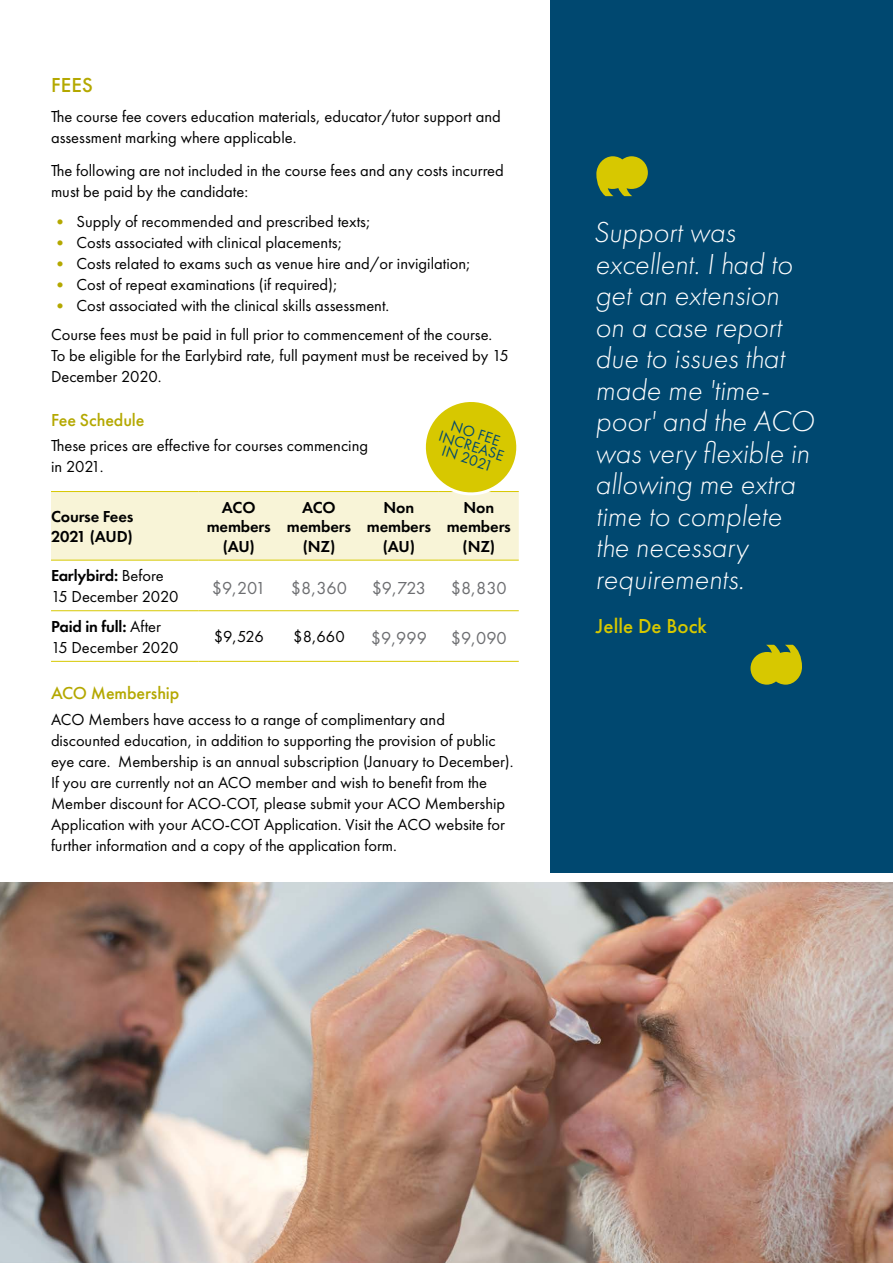
<style>
.page{position:relative;width:893px;height:1263px;background:#fff}
.page>*{position:absolute;margin:0;border:0;box-sizing:border-box;transform-origin:0 0}
.t1{font:italic 300 30px/31.5px "Futura PT";color:#fff}
.t2{font:500 21px "Futura PT";color:#d7c800}
.t3{font:500 21px "Futura PT";color:#b4a800}
.t4{font:18px "Futura PT";color:#6d6e71}
.t5{font:500 18px "Futura PT";letter-spacing:-.01em;color:#b4a800}
.t6{font:16.5px/21px "Futura PT";color:#000}
.t7{font:600 16.5px/19.5px "Futura PT";letter-spacing:-.01em;color:#000;text-align:center}
.t8{font:15.6px/13px "Futura PT";color:#004870;text-align:center}
.s1{font-weight:800;font-size:18px;color:#b4a800}
.s2{font-weight:600}
</style>
<div class="page">
<svg style="left:51px;top:611px;width:468px;height:50px"></svg>
<hr style="left:51px;top:560px;width:147px;height:1px;background:#d7c800">
<hr style="left:198px;top:560px;width:81px;height:1px;background:#d7c800">
<hr style="left:279px;top:560px;width:80px;height:1px;background:#d7c800">
<hr style="left:359px;top:560px;width:80px;height:1px;background:#d7c800">
<hr style="left:439px;top:560px;width:80px;height:1px;background:#d7c800">
<hr style="left:51px;top:610px;width:147px;height:1px;background:#d7c800">
<hr style="left:198px;top:610px;width:81px;height:1px;background:#d7c800">
<hr style="left:279px;top:610px;width:80px;height:1px;background:#d7c800">
<hr style="left:359px;top:610px;width:80px;height:1px;background:#d7c800">
<hr style="left:439px;top:610px;width:80px;height:1px;background:#d7c800">
<hr style="left:51px;top:661px;width:147px;height:1px;background:#d7c800">
<hr style="left:198px;top:661px;width:81px;height:1px;background:#d7c800">
<hr style="left:279px;top:661px;width:80px;height:1px;background:#d7c800">
<hr style="left:359px;top:661px;width:80px;height:1px;background:#d7c800">
<hr style="left:439px;top:661px;width:80px;height:1px;background:#d7c800">
<svg style="left:51px;top:402px;width:468px;height:158px"></svg>
<div style="left:551px;top:0;width:342px;height:873px;background:#004870"></div>
<svg style="left:750px;top:645px;width:52px;height:40px"></svg>
<svg style="left:596px;top:156px;width:52px;height:40px"></svg>
<img style="left:0;top:882px;width:893px;height:381px">
<p class="t3" style="left:51px;top:72px;width:43px">FEES</p>
<p class="t6" style="left:51px;top:105px;width:451px">The course fee covers education materials, educator/tutor support and assessment marking where applicable.</p>
<p class="t6" style="left:51px;top:160px;width:454px">The following are not included in the course fees and any costs incurred must be paid by the candidate:</p>
<p class="t6" style="left:51px;top:211px;width:321px"><span class="s1">•</span> Supply of recommended and prescribed texts;</p>
<p class="t6" style="left:51px;top:232px;width:293px"><span class="s1">•</span> Costs associated with clinical placements;</p>
<p class="t6" style="left:51px;top:253px;width:421px"><span class="s1">•</span> Costs related to exams such as venue hire and/or invigilation;</p>
<p class="t6" style="left:51px;top:274px;width:288px"><span class="s1">•</span> Cost of repeat examinations (if required);</p>
<p class="t6" style="left:51px;top:290px;width:443px;line-height:29.5px"><span class="s1">•</span> Cost associated with the clinical skills assessment.<br>Course fees must be paid in full prior to commencement of the course.</p>
<p class="t6" style="left:51px;top:345px;width:459px">To be eligible for the Earlybird rate, full payment must be received by 15<br>December 2020.</p>
<p class="t5" style="left:51px;top:409px;width:95px">Fee Schedule</p>
<p class="t6" style="left:51px;top:435px;width:319px">These prices are effective for courses commencing in 2021.</p>
<p class="t7" style="left:51px;top:507px;width:84px;text-align:left">Course Fees<br>2021 (AUD)</p>
<p class="t7" style="left:207px;top:497px;width:66px">ACO members (AU)</p>
<p class="t7" style="left:287px;top:497px;width:66px">ACO members (NZ)</p>
<p class="t7" style="left:367px;top:497px;width:66px">Non members (AU)</p>
<p class="t7" style="left:447px;top:497px;width:66px">Non members (NZ)</p>
<p class="t6" style="left:51px;top:565px;width:129px"><span class="s2">Earlybird:</span> Before<br>15 December 2020</p>
<p class="t4" style="left:212px;top:577px;width:55px">$9,201</p>
<p class="t4" style="left:291px;top:577px;width:58px">$8,360</p>
<p class="t4" style="left:372px;top:577px;width:56px">$9,723</p>
<p class="t4" style="left:451px;top:577px;width:58px">$8,830</p>
<p class="t6" style="left:51px;top:616px;width:129px"><span class="s2">Paid in full:</span> After<br>15 December 2020</p>
<p class="t6" style="left:214px;top:626px;width:51px">$9,526</p>
<p class="t6" style="left:293px;top:626px;width:53px">$8,660</p>
<p class="t4" style="left:371px;top:628px;width:58px">$9,999</p>
<p class="t4" style="left:451px;top:628px;width:58px">$9,090</p>
<p class="t5" style="left:51px;top:683px;width:130px">ACO Membership</p>
<p class="t6" style="left:51px;top:709px;width:464px">ACO Members have access to a range of complimentary and discounted education, in addition to supporting the provision of public eye care. Membership is an annual subscription (January to December).<br>If you are currently not an ACO member and wish to benefit from the Member discount for ACO-COT, please submit your ACO Membership Application with your ACO-COT Application. Visit the ACO website for further information and a copy of the application form.</p>
<p class="t8" style="left:445px;top:417px;width:69px;rotate:18deg">NO FEE<br>INCREASE<br>IN 2021</p>
<h1 class="t1" style="left:593px;top:217px;width:222px">Support was excellent. I had to get an extension<br>on a case report due to issues that made me 'time&shy;poor' and the ACO was very flexible in allowing me extra time to complete the necessary requirements.</h1>
<p class="t2" style="left:596px;top:613px;width:112px">Jelle De Bock</p>
</div>
